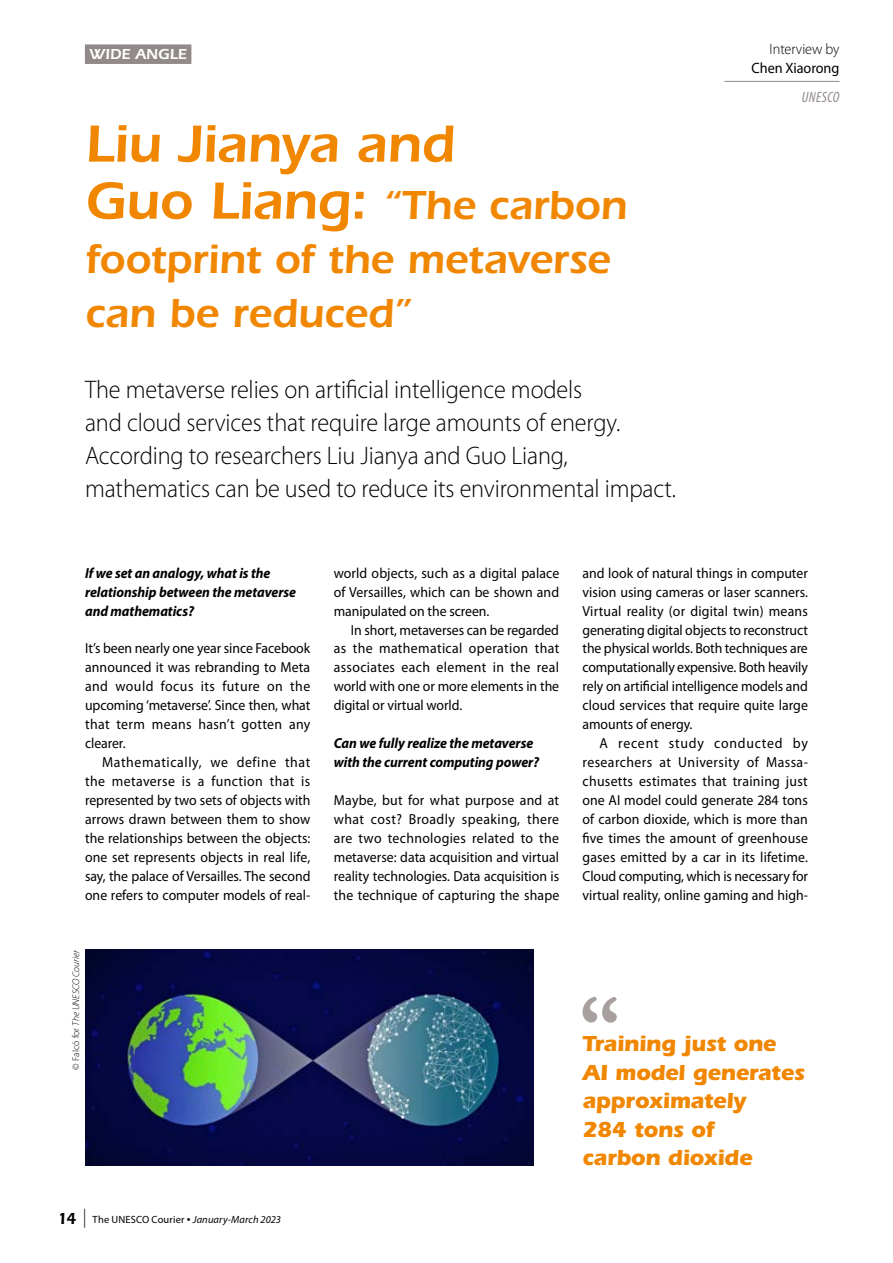
<style>
.page{position:relative;width:893px;height:1263px;background:#fff}
.page>*{position:absolute;margin:0;border:0;box-sizing:border-box;transform-origin:0 0}
.t1{font:600 54px "ITC Eras Std";letter-spacing:-.01em;color:#f18700}
.t2{font:600 42px/54px "ITC Eras Std";letter-spacing:-.005em;color:#f18700}
.t3{font:300 25.5px/33px "Myriad Pro";letter-spacing:-.005em;color:#000;scale:.95 1}
.t4{font:700 22.5px/28.5px "ITC Eras Std";letter-spacing:-.015em;color:#f18700}
.t5{font:15px "Myriad Pro";letter-spacing:-.005em;color:#000;scale:.95 1}
.t6{font:300 15px "Myriad Pro";letter-spacing:-.005em;color:#000;scale:.95 1}
.t7{font:600 15px "ITC Eras Std";letter-spacing:.01em;color:#fff}
.t8{font:italic condensed 15px "Myriad Pro";letter-spacing:.03em;color:#918a88}
.t9{font:14.55px/18.9px "Myriad Pro";color:#000;text-align:justify;scale:.95 1}
.t10{font:italic 700 14.55px/18.9px "Myriad Pro";letter-spacing:-.005em;color:#000;scale:.95 1}
.t11{font:italic 10.5px "Myriad Pro";letter-spacing:.01em;color:#000}
.t12{font:italic 300 9.75px "Myriad Pro";color:#000}
.s1{font-size:54px}
.s2{font-style:normal}
.s3{font-family:"ITC Eras Std";font-weight:600;font-style:normal;font-size:16.5px}
.s4{font-style:normal;font-size:18.9px}
.s5{font-style:normal;font-size:13.5px}
</style>
<div class="page">
<img style="left:85px;top:949px;width:449px;height:217px">
<div style="left:85px;top:44px;width:106px;height:20px;background:#918a88"></div>
<svg style="left:583px;top:997px;width:34px;height:26px"></svg>
<hr style="left:724px;top:81px;width:115px;height:1px;background:#918a88">
<p class="t7" style="left:89px;top:46px;width:99px">WIDE ANGLE</p>
<h1 class="t1" style="left:85px;top:113px;width:372px">Liu Jianya and</h1>
<h2 class="t2" style="left:85px;top:178px;width:544px"><span class="s1">Guo Liang:</span> “The carbon footprint of the metaverse can be reduced”</h2>
<h3 class="t3" style="left:85px;top:373px;width:624px">The metaverse relies on artificial intelligence models<br>and cloud services that require large amounts of energy.<br>According to researchers Liu Jianya and Guo Liang, mathematics can be used to reduce its environmental impact.</h3>
<p class="t6" style="left:770px;top:41px;width:75px">Interview by</p>
<p class="t5" style="left:752px;top:58px;width:94px">Chen Xiaorong</p>
<p class="t8" style="left:802px;top:89px;width:39px">UNESCO</p>
<p class="t10" style="left:85px;top:563px;width:224px">If we set an analogy, what is the relationship between the metaverse and mathematics?</p>
<p class="t9" style="left:85px;top:639px;width:239px">It’s been nearly one year since Facebook announced it was rebranding to Meta and would focus its future on the upcoming ‘metaverse’. Since then, what that term means hasn’t gotten any clearer.</p>
<p class="t9" style="left:85px;top:752px;width:239px;text-indent:17px">Mathematically, we define that the metaverse is a function that is represented by two sets of objects with arrows drawn between them to show the relationships between the objects: one set represents objects in real life, say, the palace of Versailles. The second one refers to computer models of real-</p>
<p class="t12" style="left:71px;top:1070px;width:122px;rotate:-90deg"><span class="s2">© Falcó for</span> The UNESCO Courier</p>
<p class="t11" style="left:57px;top:1212px;width:225px"><span class="s3">14</span> <span class="s4">|</span> <span class="s2">The UNESCO Courier</span> <span class="s5">•</span> January-March 2023</p>
<p class="t9" style="left:334px;top:563px;width:239px">world objects, such as a digital palace of Versailles, which can be shown and manipulated on the screen.</p>
<p class="t9" style="left:334px;top:620px;width:239px;text-indent:17px">In short, metaverses can be regarded as the mathematical operation that associates each element in the real world with one or more elements in the digital or virtual world.</p>
<p class="t10" style="left:334px;top:733px;width:218px">Can we fully realize the metaverse with the current computing power?</p>
<p class="t9" style="left:334px;top:790px;width:239px">Maybe, but for what purpose and at what cost? Broadly speaking, there are two technologies related to the metaverse: data acquisition and virtual reality technologies. Data acquisition is the technique of capturing the shape</p>
<p class="t9" style="left:583px;top:563px;width:239px">and look of natural things in computer vision using cameras or laser scanners.<br>Virtual reality (or digital twin) means generating digital objects to reconstruct the physical worlds. Both techniques are computationally expensive. Both heavily rely on artificial intelligence models and cloud services that require quite large amounts of energy.</p>
<p class="t9" style="left:583px;top:734px;width:239px;text-indent:17px">A recent study conducted by researchers at University of Massa&shy;chusetts estimates that training just one AI model could generate 284 tons of carbon dioxide, which is more than five times the amount of greenhouse gases emitted by a car in its lifetime.<br>Cloud computing, which is necessary for virtual reality, online gaming and high-</p>
<h3 class="t4" style="left:583px;top:1029px;width:224px">Training just one<br>AI model generates approximately<br>284 tons of<br>carbon dioxide</h3>
</div>
